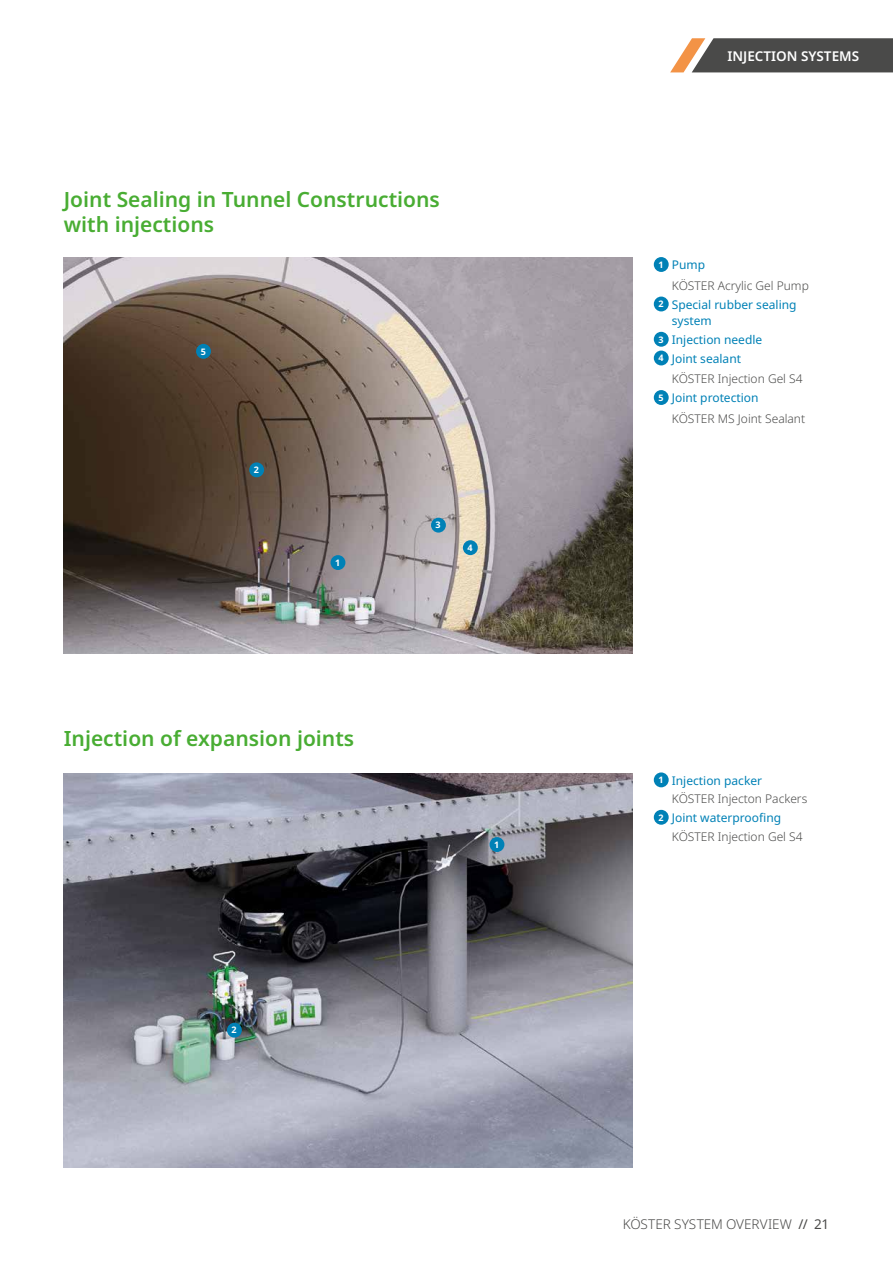
<style>
.page{position:relative;width:893px;height:1263px;background:#fff}
.page>*{position:absolute;margin:0;border:0;box-sizing:border-box;transform-origin:0 0}
.t1{font:600 21px/25.2px "Noto Sans";color:#49ad33}
.t2{font:300 13.5px "Noto Sans";letter-spacing:.005em;color:#4a4a49}
.t3{font:600 13.5px "Noto Sans";color:#fff}
.t4{font:300 12px/20.7px "Noto Sans";color:#4a4a49}
.t5{font:12px/16.5px "Noto Sans";color:#0081b6}
.t6{font:700 9px "Noto Sans";color:#fff}
.s1{font-weight:700;font-size:9px;color:#fff}
.s2{font-weight:400;color:#0081b6}
.s3{font-weight:400}
</style>
<div class="page">
<div style="left:654px;top:257px;width:15px;height:15px;background:#0081b6;border-radius:50%"></div>
<div style="left:654px;top:297px;width:15px;height:14px;background:#0081b6;border-radius:50%"></div>
<div style="left:654px;top:332px;width:15px;height:15px;background:#0081b6;border-radius:50%"></div>
<div style="left:654px;top:351px;width:15px;height:14px;background:#0081b6;border-radius:50%"></div>
<div style="left:654px;top:390px;width:15px;height:15px;background:#0081b6;border-radius:50%"></div>
<div style="left:654px;top:772px;width:15px;height:15px;background:#0081b6;border-radius:50%"></div>
<div style="left:654px;top:810px;width:15px;height:15px;background:#0081b6;border-radius:50%"></div>
<img style="left:64px;top:773px;width:568px;height:395px">
<img style="left:64px;top:257px;width:568px;height:397px">
<div style="left:490px;top:837px;width:14px;height:15px;background:#0081b6;border-radius:50%"></div>
<div style="left:227px;top:1023px;width:15px;height:14px;background:#0081b6;border-radius:50%"></div>
<div style="left:331px;top:555px;width:14px;height:15px;background:#0081b6;border-radius:50%"></div>
<div style="left:249px;top:462px;width:15px;height:15px;background:#0081b6;border-radius:50%"></div>
<div style="left:431px;top:518px;width:15px;height:15px;background:#0081b6;border-radius:50%"></div>
<div style="left:463px;top:540px;width:15px;height:15px;background:#0081b6;border-radius:50%"></div>
<div style="left:196px;top:344px;width:15px;height:15px;background:#0081b6;border-radius:50%"></div>
<svg style="left:670px;top:38px;width:223px;height:34px;background:#655f59"></svg>
<h1 class="t1" style="left:64px;top:187px;width:378px">Joint Sealing in Tunnel Constructions with injections</h1>
<p class="t6" style="left:201px;top:345px;width:7px">5</p>
<p class="t6" style="left:254px;top:463px;width:7px">2</p>
<p class="t6" style="left:335px;top:556px;width:7px">1</p>
<p class="t6" style="left:436px;top:519px;width:7px">3</p>
<p class="t6" style="left:467px;top:541px;width:7px">4</p>
<h1 class="t1" style="left:64px;top:726px;width:292px">Injection of expansion joints</h1>
<p class="t6" style="left:494px;top:838px;width:7px">1</p>
<p class="t6" style="left:232px;top:1024px;width:7px">2</p>
<p class="t3" style="left:727px;top:46px;width:133px">INJECTION SYSTEMS</p>
<p class="t4" style="left:672px;top:255px;width:139px;text-indent:-13px"><span class="s1">1</span> <span class="s2">Pump<br></span>KÖSTER Acrylic Gel Pump</p>
<p class="t5" style="left:672px;top:296px;width:126px;text-indent:-13px"><span class="s1">2</span> Special rubber sealing system</p>
<p class="t5" style="left:658px;top:330px;width:105px;line-height:18.8px"><span class="s1">3</span> Injection needle<br><span class="s1">4</span> Joint sealant</p>
<p class="t4" style="left:658px;top:370px;width:146px;line-height:18.8px;text-indent:13px">KÖSTER Injection Gel S4<br><span class="s1">5</span> <span class="s2">Joint protection</span></p>
<p class="t4" style="left:672px;top:408px;width:135px">KÖSTER MS Joint Sealant</p>
<p class="t5" style="left:658px;top:772px;width:105px"><span class="s1">1</span> Injection packer</p>
<p class="t4" style="left:672px;top:789px;width:137px">KÖSTER Injecton Packers</p>
<p class="t5" style="left:658px;top:810px;width:124px"><span class="s1">2</span> Joint waterproofing</p>
<p class="t4" style="left:672px;top:826px;width:132px">KÖSTER Injection Gel S4</p>
<p class="t2" style="left:623px;top:1214px;width:208px">KÖSTER SYSTEM OVERVIEW <span class="s3">// 21</span></p>
</div>
